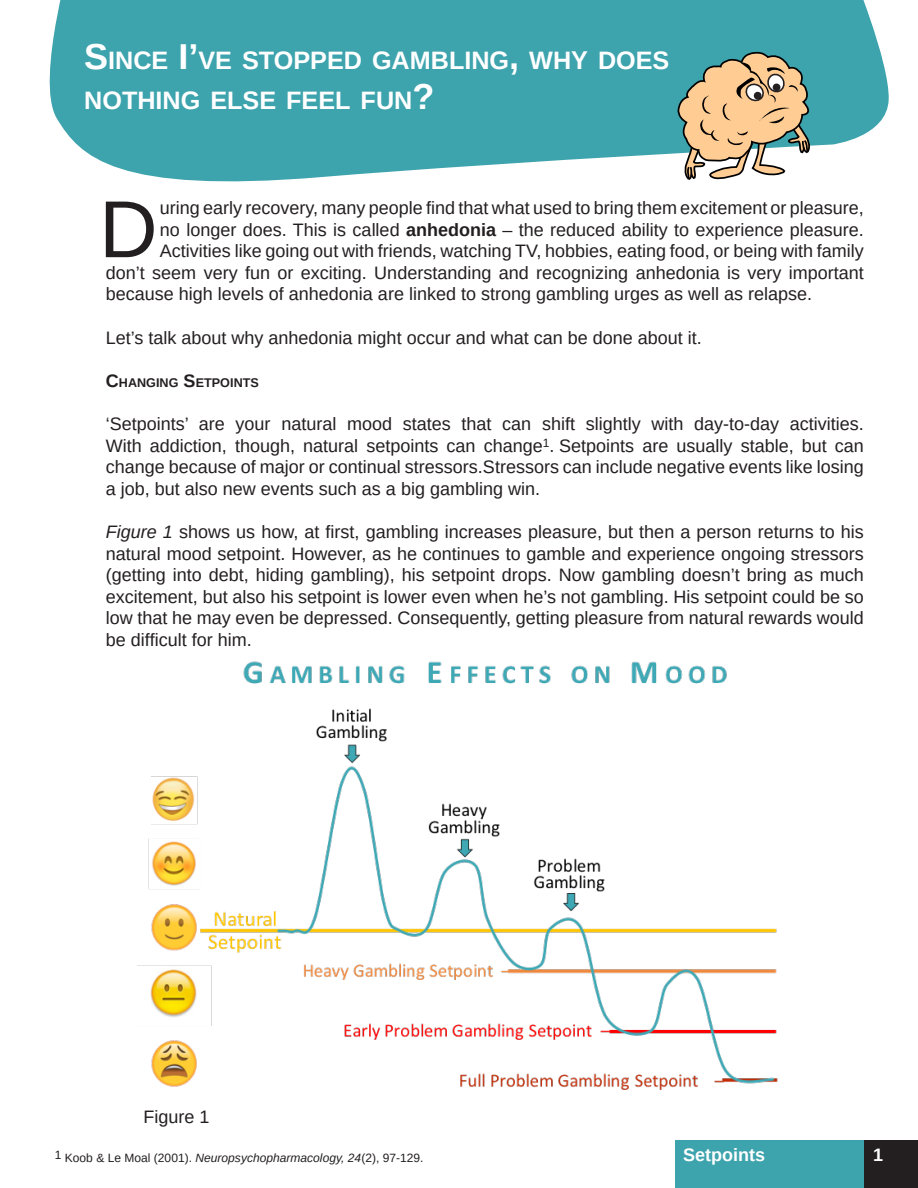
<style>
.page{position:relative;width:918px;height:1188px;background:#fff}
.page>*{position:absolute;margin:0;border:0;box-sizing:border-box;transform-origin:0 0}
.t1{font:80.85px "Arimo";color:#231f20}
.t2{font:700 25.2px "Arimo";color:#fff}
.t3{font:18px/21.6px "Arimo";color:#231f20;text-align:justify}
.t4{font:700 18px "Arimo";color:#fff}
.t5{font:700 12.6px "Arimo";letter-spacing:.005em;color:#231f20}
.t6{font:12px "Arimo";color:#231f20}
.s1{font-size:36px}
.s2{font-weight:700}
.s3{font-size:18px}
.s4{font-style:italic}
</style>
<div class="page">
<svg style="left:49px;top:0;width:840px;height:182px;background:#51acb5"></svg>
<div style="left:675px;top:1140px;width:190px;height:48px;background:#3da3ad"></div>
<div style="left:865px;top:1140px;width:53px;height:48px;background:#231f20"></div>
<img style="left:138px;top:661px;width:640px;height:429px">
<svg style="left:677px;top:51px;width:138px;height:131px"></svg>
<p class="t2" style="left:84px;top:43px;width:585px"><span class="s1">S</span>INCE <span class="s1">I’</span>VE STOPPED GAMBLING<span class="s1">,</span> WHY DOES</p>
<p class="t2" style="left:84px;top:83px;width:352px">NOTHING ELSE FEEL FUN<span class="s1">?</span></p>
<p class="t1" style="left:99px;top:178px;width:60px">D</p>
<p class="t3" style="left:160px;top:197px;width:705px">uring early recovery, many people find that what used to bring them excitement or pleasure,</p>
<p class="t3" style="left:160px;top:219px;width:706px">no longer does. This is called <span class="s2">anhedonia</span> – the reduced ability to experience pleasure.</p>
<p class="t3" style="left:160px;top:240px;width:705px">Activities like going out with friends, watching TV, hobbies, eating food, or being with family</p>
<p class="t3" style="left:106px;top:262px;width:760px">don’t seem very fun or exciting. Understanding and recognizing anhedonia is very important</p>
<p class="t3" style="left:106px;top:283px;width:708px">because high levels of anhedonia are linked to strong gambling urges as well as relapse.</p>
<p class="t3" style="left:106px;top:327px;width:598px">Let’s talk about why anhedonia might occur and what can be done about it.</p>
<p class="t5" style="left:106px;top:374px;width:154px"><span class="s3">C</span>HANGING <span class="s3">S</span>ETPOINTS</p>
<p class="t3" style="left:106px;top:413px;width:760px">‘Setpoints’ are your natural mood states that can shift slightly with day-to-day activities.<br>With addiction, though, natural setpoints can change<sup>1</sup>. Setpoints are usually stable, but can change because of major or continual stressors. Stressors can include negative events like losing a job, but also new events such as a big gambling win.</p>
<p class="t3" style="left:106px;top:521px;width:760px"><span class="s4">Figure 1</span> shows us how, at first, gambling increases pleasure, but then a person returns to his natural mood setpoint. However, as he continues to gamble and experience ongoing stressors (getting into debt, hiding gambling), his setpoint drops. Now gambling doesn’t bring as much excitement, but also his setpoint is lower even when he’s not gambling. His setpoint could be so low that he may even be depressed. Consequently, getting pleasure from natural rewards would be difficult for him.</p>
<p class="t3" style="left:144px;top:1106px;width:68px">Figure 1</p>
<p class="t6" style="left:55px;top:1150px;width:370px">1 Koob &amp; Le Moal (2001). <span class="s4">Neuropsychopharmacology, 24</span>(2), 97-129.</p>
<p class="t4" style="left:683px;top:1142px;width:84px">Setpoints</p>
<p class="t4" style="left:873px;top:1142px;width:12px">1</p>
</div>
